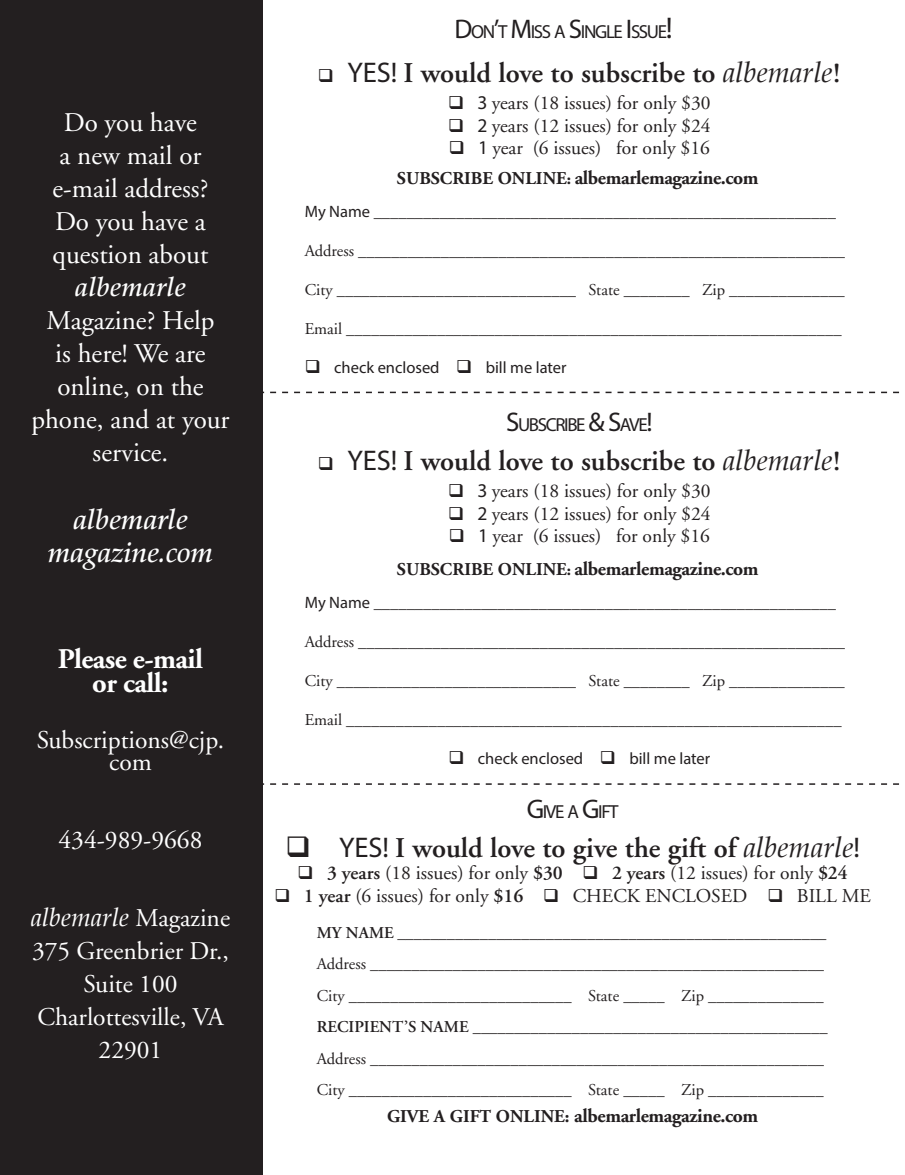
<style>
.page{position:relative;width:905px;height:1175px;background:#fff}
.page>*{position:absolute;margin:0;border:0;box-sizing:border-box;transform-origin:0 0}
.t1{font:italic 45px "Palatino";letter-spacing:-.05em;color:#fff}
.t2{font:600 28.5px "Adobe Garamond";color:#231f20}
.t3{font:italic 500 28.5px/33px "Palatino";letter-spacing:-.01em;color:#fff;text-align:center}
.t4{font:700 28.5px/24px "Adobe Garamond";letter-spacing:-.02em;color:#fff;text-align:center}
.t5{font:27px/33px "Adobe Garamond";color:#fff;text-align:center}
.t6{font:25.5px/33px "Adobe Garamond";color:#fff;text-align:center}
.t7{font:italic 25.5px "Palatino";color:#fff}
.t8{font:700 24px/36px "Trajan Pro";letter-spacing:-.03em;color:#fff;text-align:center}
.t9{font:19.5px "Adobe Garamond";color:#231f20}
.t10{font:700 19.5px "Adobe Garamond";letter-spacing:-.02em;color:#231f20}
.t11{font:18.9px "Myriad Pro";letter-spacing:-.07em;color:#231f20}
.t12{font:16.5px "Adobe Garamond";color:#231f20}
.t13{font:16.5px "Myriad Pro";color:#231f20}
.t14{font:700 13.5px "Trajan Pro";letter-spacing:-.03em;color:#fff}
.s1{font-family:"Palatino";font-weight:500;font-style:italic}
.s2{font-weight:400}
.s3{font-family:"Adobe Garamond";font-style:normal}
.s4{font-size:27px}
.s5{font-size:30px}
.s6{font-family:"Myriad Pro";font-weight:400}
.s7{font-family:"Palatino";font-weight:400;font-style:italic}
.s8{font-family:"Myriad Pro"}
.s9{font-size:18px}
.s10{font-size:16.65px}
.s11{font-size:16.5px}
.s12{font-weight:600}
</style>
<div class="page">
<svg style="left:262px;top:392px;width:638px;height:1px"></svg>
<svg style="left:262px;top:783px;width:637px;height:1px"></svg>
<div style="left:0;top:0;width:262px;height:1174px;background:#231f20"></div>
<p class="t5" style="left:31px;top:107px;width:200px">Do you have<br>a new mail or e-mail address?<br>Do you have a question about <span class="s1">albemarle<br></span>Magazine? Help<br>is here! We are online, on the phone, and at your service.</p>
<p class="t1" style="left:71px;top:114px;width:157px">albemarle</p>
<p class="t8" style="left:78px;top:177px;width:142px">MAGAZINE</p>
<p class="t8" style="left:68px;top:240px;width:162px">Celebrating the people, places, and events that make</p>
<p class="t8" style="left:92px;top:492px;width:113px">Virginia</p>
<p class="t8" style="left:81px;top:528px;width:136px">so specia<span class="s2">l.</span></p>
<p class="t3" style="left:48px;top:503px;width:167px">albemarle magazine.com</p>
<p class="t1" style="left:71px;top:623px;width:157px">albemarle</p>
<p class="t4" style="left:58px;top:648px;width:147px">Please e-mail or call:</p>
<p class="t6" style="left:37px;top:729px;width:189px;line-height:22.5px">Subscriptions@cjp. com</p>
<p class="t8" style="left:73px;top:722px;width:152px">your home,</p>
<p class="t6" style="left:59px;top:824px;width:145px">434-989-9668</p>
<p class="t8" style="left:68px;top:830px;width:163px">for family, a</p>
<p class="t7" style="left:31px;top:896px;width:201px">albemarle <span class="s3">Magazine</span></p>
<p class="t6" style="left:32px;top:935px;width:198px">375 Greenbrier Dr.,<br>Suite 100<br>Charlottesville, VA<br>22901</p>
<p class="t8" style="left:82px;top:902px;width:135px">neighbor.</p>
<p class="t14" style="left:104px;top:976px;width:90px">434-989-9668</p>
<p class="t11" style="left:454px;top:20px;width:220px"><span class="s4">D</span>ON<span class="s4">’</span>T <span class="s4">M</span>ISS A <span class="s4">S</span>INGLE <span class="s4">I</span>SSUE<span class="s5">!</span></p>
<p class="t2" style="left:318px;top:58px;width:524px">❑ <span class="s6">YES!</span> I would love to subscribe to <span class="s7">albemarle</span>!</p>
<p class="t9" style="left:448px;top:93px;width:264px">❑ <span class="s8">3</span> years (18 issues) for only $30</p>
<p class="t9" style="left:448px;top:115px;width:264px">❑ <span class="s8">2</span> years (12 issues) for only $24</p>
<p class="t9" style="left:449px;top:138px;width:262px">❑ <span class="s8">1</span> year (6 issues) for only $16</p>
<p class="t10" style="left:397px;top:167px;width:363px"><span class="s9">SUBSCRIBE ONLINE</span><span class="s10">:</span> albemarlemagazine.com</p>
<p class="t12" style="left:304px;top:203px;width:532px"><span class="s8">My Name</span> ________________________________________________________</p>
<p class="t12" style="left:304px;top:242px;width:542px">Address ___________________________________________________________</p>
<p class="t12" style="left:304px;top:281px;width:541px">City _____________________________ State ________ Zip ______________</p>
<p class="t12" style="left:304px;top:320px;width:538px">Email ____________________________________________________________</p>
<p class="t13" style="left:304px;top:358px;width:263px">❑ check enclosed ❑ bill me later</p>
<p class="t11" style="left:506px;top:413px;width:148px"><span class="s4">S</span>UBSCRIBE <span class="s4">&amp; S</span>AVE<span class="s4">!</span></p>
<p class="t2" style="left:318px;top:445px;width:524px">❑ <span class="s6">YES!</span> I would love to subscribe to <span class="s7">albemarle</span>!</p>
<p class="t9" style="left:448px;top:480px;width:264px">❑ <span class="s8">3</span> years (18 issues) for only $30</p>
<p class="t9" style="left:448px;top:503px;width:264px">❑ <span class="s8">2</span> years (12 issues) for only $24</p>
<p class="t9" style="left:449px;top:525px;width:262px">❑ <span class="s8">1</span> year (6 issues) for only $16</p>
<p class="t10" style="left:397px;top:558px;width:363px"><span class="s9">SUBSCRIBE ONLINE</span><span class="s11">:</span> albemarlemagazine.com</p>
<p class="t12" style="left:304px;top:594px;width:532px"><span class="s8">My Name</span> ________________________________________________________</p>
<p class="t12" style="left:304px;top:633px;width:542px">Address ___________________________________________________________</p>
<p class="t12" style="left:304px;top:672px;width:541px">City _____________________________ State ________ Zip ______________</p>
<p class="t12" style="left:304px;top:711px;width:538px">Email ____________________________________________________________</p>
<p class="t13" style="left:448px;top:748px;width:263px">❑ check enclosed ❑ bill me later</p>
<p class="t11" style="left:526px;top:799px;width:93px"><span class="s4">G</span>IVE A <span class="s4">G</span>IFT</p>
<p class="t2" style="left:285px;top:831px;width:576px">❑ <span class="s6">YES!</span> I would love to give the gift of <span class="s7">albemarle</span><span class="s6">!</span></p>
<p class="t9" style="left:297px;top:862px;width:552px">❑ <span class="s12">3 years</span> (18 issues) for only <span class="s12">$30</span> ❑ <span class="s12">2 years</span> (12 issues) for only <span class="s12">$24</span></p>
<p class="t9" style="left:274px;top:885px;width:598px">❑ <span class="s12">1 year</span> (6 issues) for only <span class="s12">$16</span> ❑ CHECK ENCLOSED ❑ BILL ME</p>
<p class="t12" style="left:316px;top:923px;width:511px"><span class="s12">MY NAME</span> ____________________________________________________</p>
<p class="t12" style="left:317px;top:955px;width:509px">Address _______________________________________________________</p>
<p class="t12" style="left:317px;top:986px;width:508px">City ___________________________ State _____ Zip ______________</p>
<p class="t12" style="left:316px;top:1018px;width:512px"><span class="s12">RECIPIENT’S NAME</span> ___________________________________________</p>
<p class="t12" style="left:317px;top:1049px;width:509px">Address _______________________________________________________</p>
<p class="t12" style="left:317px;top:1081px;width:508px">City ___________________________ State _____ Zip ______________</p>
<p class="t10" style="left:387px;top:1105px;width:373px"><span class="s9">GIVE A GIFT ONLINE:</span> albemarlemagazine.com</p>
</div>
